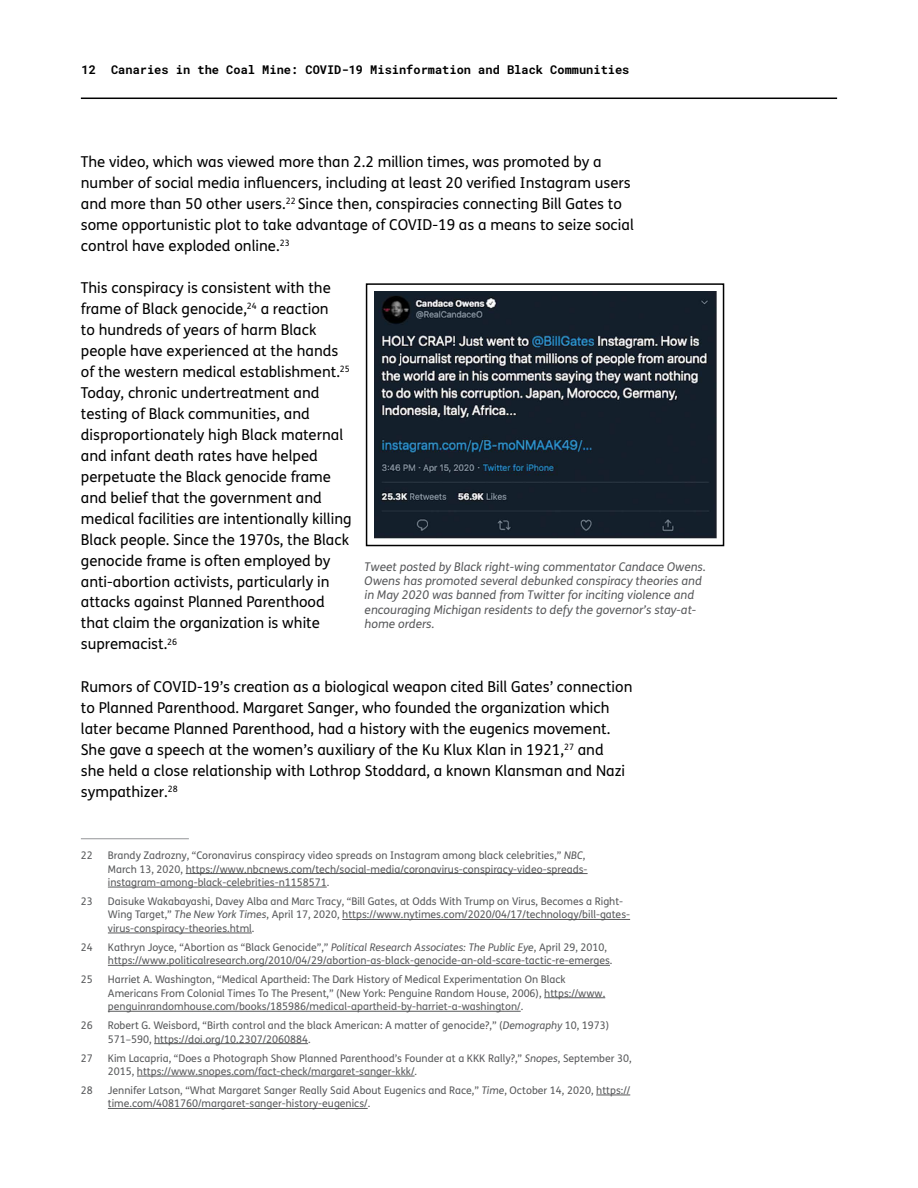
<style>
.page{position:relative;width:918px;height:1188px;background:#fff}
.page>*{position:absolute;margin:0;border:0;box-sizing:border-box;transform-origin:0 0}
.t1{font:15px/21px "FS Me";color:#000}
.t2{font:italic 12px/14.4px "FS Me";color:#58595b}
.t3{font:700 12px "Roboto Mono";color:#000}
.t4{font:10.5px/13.5px "FS Me";color:#58595b}
.s1{font-style:italic}
</style>
<div class="page">
<hr style="left:81px;top:98px;width:756px;height:1px;background:#000">
<hr style="left:81px;top:838px;width:108px;height:1px;background:#939598">
<hr style="left:186px;top:873px;width:402px;height:1px;background:#58595b">
<hr style="left:108px;top:887px;width:219px;height:1px;background:#58595b">
<hr style="left:342px;top:919px;width:288px;height:1px;background:#58595b">
<hr style="left:108px;top:933px;width:144px;height:1px;background:#58595b">
<hr style="left:108px;top:965px;width:502px;height:1px;background:#58595b">
<hr style="left:544px;top:997px;width:61px;height:1px;background:#58595b">
<hr style="left:108px;top:1011px;width:413px;height:1px;background:#58595b">
<hr style="left:154px;top:1043px;width:154px;height:1px;background:#58595b">
<hr style="left:137px;top:1076px;width:278px;height:1px;background:#58595b">
<hr style="left:596px;top:1095px;width:34px;height:1px;background:#58595b">
<hr style="left:108px;top:1108px;width:260px;height:1px;background:#58595b">
<div style="left:366px;top:283px;width:358px;height:263px;border:2px solid #000"></div>
<img style="left:374px;top:292px;width:342px;height:246px">
<p class="t3" style="left:82px;top:61px;width:16px">12</p>
<p class="t3" style="left:111px;top:61px;width:520px">Canaries in the Coal Mine: COVID-19 Misinformation and Black Communities</p>
<p class="t1" style="left:81px;top:150px;width:554px">The video, which was viewed more than 2.2 million times, was promoted by a number of social media influencers, including at least 20 verified Instagram users and more than 50 other users.<sup>22</sup> Since then, conspiracies connecting Bill Gates to some opportunistic plot to take advantage of COVID-19 as a means to seize social control have exploded online.<sup>23</sup></p>
<p class="t1" style="left:81px;top:276px;width:272px">This conspiracy is consistent with the frame of Black genocide,<sup>24</sup> a reaction<br>to hundreds of years of harm Black people have experienced at the hands of the western medical establishment.<sup>25<br></sup>Today, chronic undertreatment and testing of Black communities, and disproportionately high Black maternal and infant death rates have helped perpetuate the Black genocide frame and belief that the government and medical facilities are intentionally killing Black people. Since the 1970s, the Black genocide frame is often employed by anti-abortion activists, particularly in attacks against Planned Parenthood that claim the organization is white supremacist.<sup>26</sup></p>
<p class="t1" style="left:81px;top:675px;width:553px">Rumors of COVID-19’s creation as a biological weapon cited Bill Gates’ connection to Planned Parenthood. Margaret Sanger, who founded the organization which later became Planned Parenthood, had a history with the eugenics movement.<br>She gave a speech at the women’s auxiliary of the Ku Klux Klan in 1921,<sup>27</sup> and<br>she held a close relationship with Lothrop Stoddard, a known Klansman and Nazi sympathizer.<sup>28</sup></p>
<p class="t2" style="left:365px;top:559px;width:343px">Tweet posted by Black right-wing commentator Candace Owens.<br>Owens has promoted several debunked conspiracy theories and in May 2020 was banned from Twitter for inciting violence and encouraging Michigan residents to defy the governor’s stay-at&shy;home orders.</p>
<p class="t4" style="left:81px;top:848px;width:13px">22</p>
<p class="t4" style="left:108px;top:848px;width:481px">Brandy Zadrozny, “Coronavirus conspiracy video spreads on Instagram among black celebrities,” <span class="s1">NBC</span>,<br>March 13, 2020, https://www.nbcnews.com/tech/social-media/coronavirus-conspiracy-video-spreads&shy;instagram-among-black-celebrities-n1158571.</p>
<p class="t4" style="left:81px;top:894px;width:13px">23</p>
<p class="t4" style="left:108px;top:894px;width:524px">Daisuke Wakabayashi, Davey Alba and Marc Tracy, “Bill Gates, at Odds With Trump on Virus, Becomes a Right-<br>Wing Target,” <span class="s1">The New York Times</span>, April 17, 2020, https://www.nytimes.com/2020/04/17/technology/bill-gates&shy;virus-conspiracy-theories.html.</p>
<p class="t4" style="left:81px;top:940px;width:13px">24</p>
<p class="t4" style="left:108px;top:940px;width:506px">Kathryn Joyce, “Abortion as “Black Genocide”,” <span class="s1">Political Research Associates: The Public Eye</span>, April 29, 2010, https://www.politicalresearch.org/2010/04/29/abortion-as-black-genocide-an-old-scare-tactic-re-emerges.</p>
<p class="t4" style="left:81px;top:973px;width:13px">25</p>
<p class="t4" style="left:108px;top:973px;width:499px">Harriet A. Washington, “Medical Apartheid: The Dark History of Medical Experimentation On Black<br>Americans From Colonial Times To The Present,” (New York: Penguine Random House, 2006), https://www. penguinrandomhouse.com/books/185986/medical-apartheid-by-harriet-a-washington/.</p>
<p class="t4" style="left:81px;top:1018px;width:13px">26</p>
<p class="t4" style="left:108px;top:1018px;width:503px">Robert G. Weisbord, “Birth control and the black American: A matter of genocide?,” (<span class="s1">Demography</span> 10, 1973)<br>571–590, https://doi.org/10.2307/2060884.</p>
<p class="t4" style="left:81px;top:1051px;width:13px">27</p>
<p class="t4" style="left:108px;top:1051px;width:525px">Kim Lacapria, “Does a Photograph Show Planned Parenthood’s Founder at a KKK Rally?,” <span class="s1">Snopes</span>, September 30,<br>2015, https://www.snopes.com/fact-check/margaret-sanger-kkk/.</p>
<p class="t4" style="left:81px;top:1083px;width:13px">28</p>
<p class="t4" style="left:108px;top:1083px;width:524px">Jennifer Latson, “What Margaret Sanger Really Said About Eugenics and Race,” <span class="s1">Time</span>, October 14, 2020, https:// time.com/4081760/margaret-sanger-history-eugenics/.</p>
</div>
